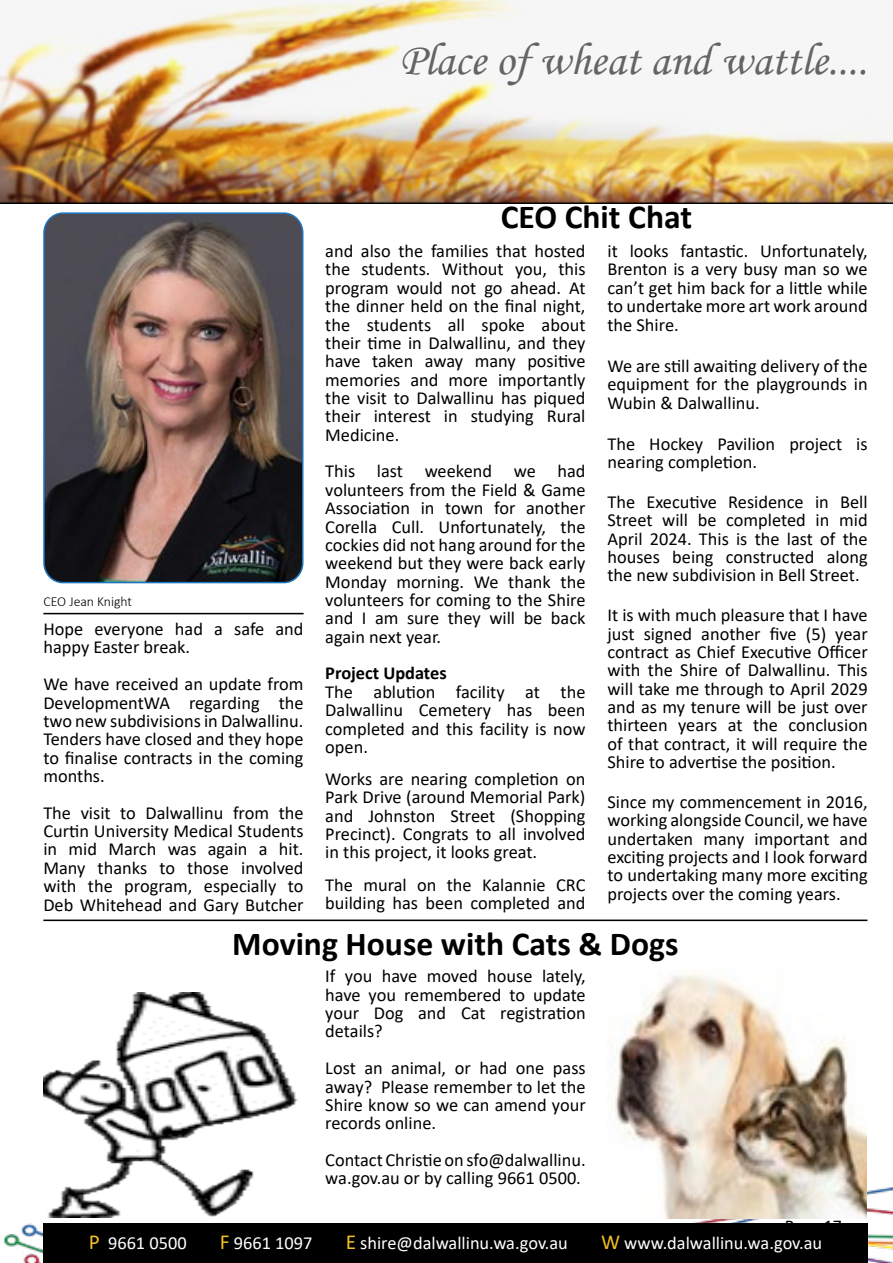
<style>
.page{position:relative;width:893px;height:1263px;background:#fff}
.page>*{position:absolute;margin:0;border:0;box-sizing:border-box;transform-origin:0 0}
.t1{font:45.9px "Monotype Corsiva";color:#636466}
.t2{font:700 33.6px "Calibri";color:#000}
.t3{font:18.3px/18.3px "Calibri";color:#000;text-align:justify}
.t4{font:18.3px "Calibri";color:#fff}
.t5{font:700 18.3px "Calibri";color:#000}
.t6{font:18px "Calibri";letter-spacing:-.005em;color:#000}
.t7{font:300 13.8px "Calibri";color:#000}
.s1{font-size:21.45px;color:#f4bf24}
</style>
<div class="page">
<img style="left:3px;top:1186px;width:890px;height:77px">
<div style="left:43px;top:1224px;width:824px;height:39px;background:#000"></div>
<img style="left:0;top:0;width:893px;height:204px">
<img style="left:46px;top:214px;width:257px;height:368px">
<div style="left:43px;top:212px;width:260px;height:371px;border:2px solid #1c75bc;border-radius:19px"></div>
<hr style="left:43px;top:613px;width:261px;height:1px;background:#000">
<hr style="left:43px;top:919px;width:824px;height:2px;background:#000">
<img style="left:607px;top:973px;width:260px;height:245px">
<img style="left:44px;top:992px;width:260px;height:225px">
<h1 class="t1" style="left:399px;top:33px;width:470px">Place of wheat and wattle....</h1>
<h2 class="t2" style="left:501px;top:193px;width:193px">CEO Chit Chat</h2>
<p class="t3" style="left:607px;top:241px;width:262px">it looks fantastic. Unfortunately, Brenton is a very busy man so we can’t get him back for a little while to undertake more art work around the Shire.</p>
<p class="t3" style="left:607px;top:356px;width:262px">We are still awaiting delivery of the equipment for the playgrounds in Wubin &amp; Dalwallinu.</p>
<p class="t3" style="left:607px;top:434px;width:262px">The Hockey Pavilion project is nearing completion.</p>
<p class="t3" style="left:607px;top:492px;width:262px">The Executive Residence in Bell Street will be completed in mid April 2024. This is the last of the houses being constructed along the new subdivision in Bell Street.</p>
<p class="t3" style="left:607px;top:606px;width:262px">It is with much pleasure that I have just signed another five (5) year contract as Chief Executive Officer with the Shire of Dalwallinu. This will take me through to April 2029 and as my tenure will be just over thirteen years at the conclusion of that contract, it will require the Shire to advertise the position.</p>
<p class="t3" style="left:607px;top:792px;width:262px">Since my commencement in 2016, working alongside Council, we have undertaken many important and exciting projects and I look forward to undertaking many more exciting projects over the coming years.</p>
<h2 class="t2" style="left:232px;top:920px;width:448px">Moving House with Cats &amp; Dogs</h2>
<p class="t3" style="left:325px;top:967px;width:262px">If you have moved house lately, have you remembered to update your Dog and Cat registration details?</p>
<p class="t3" style="left:325px;top:1058px;width:262px">Lost an animal, or had one pass away? Please remember to let the Shire know so we can amend your records online.</p>
<p class="t3" style="left:325px;top:1150px;width:262px">Contact Christie on sfo@dalwallinu. wa.gov.au or by calling 9661 0500.</p>
<p class="t3" style="left:325px;top:241px;width:262px">and also the families that hosted the students. Without you, this program would not go ahead. At the dinner held on the final night, the students all spoke about their time in Dalwallinu, and they have taken away many positive memories and more importantly the visit to Dalwallinu has piqued their interest in studying Rural Medicine.</p>
<p class="t3" style="left:325px;top:462px;width:262px">This last weekend we had volunteers from the Field &amp; Game Association in town for another Corella Cull. Unfortunately, the cockies did not hang around for the weekend but they were back early Monday morning. We thank the volunteers for coming to the Shire and I am sure they will be back again next year.</p>
<p class="t5" style="left:325px;top:660px;width:123px">Project Updates</p>
<p class="t3" style="left:325px;top:682px;width:262px">The ablution facility at the Dalwallinu Cemetery has been completed and this facility is now open.</p>
<p class="t3" style="left:325px;top:769px;width:262px">Works are nearing completion on Park Drive (around Memorial Park) and Johnston Street (Shopping Precinct). Congrats to all involved in this project, it looks great.</p>
<p class="t3" style="left:325px;top:875px;width:262px">The mural on the Kalannie CRC building has been completed and</p>
<p class="t7" style="left:43px;top:593px;width:90px">CEO Jean Knight</p>
<p class="t3" style="left:43px;top:619px;width:262px">Hope everyone had a safe and happy Easter break.</p>
<p class="t3" style="left:43px;top:674px;width:262px">We have received an update from DevelopmentWA regarding the two new subdivisions in Dalwallinu.<br>Tenders have closed and they hope to finalise contracts in the coming months.</p>
<p class="t3" style="left:43px;top:803px;width:262px">The visit to Dalwallinu from the Curtin University Medical Students in mid March was again a hit.<br>Many thanks to those involved with the program, especially to Deb Whitehead and Gary Butcher</p>
<p class="t6" style="left:785px;top:1213px;width:59px">Page 17</p>
<p class="t4" style="left:89px;top:1230px;width:99px"><span class="s1">P</span> 9661 0500</p>
<p class="t4" style="left:220px;top:1230px;width:94px"><span class="s1">F</span> 9661 1097</p>
<p class="t4" style="left:346px;top:1230px;width:224px"><span class="s1">E</span> shire@dalwallinu.wa.gov.au</p>
<p class="t4" style="left:601px;top:1230px;width:223px"><span class="s1">W</span> www.dalwallinu.wa.gov.au</p>
</div>
